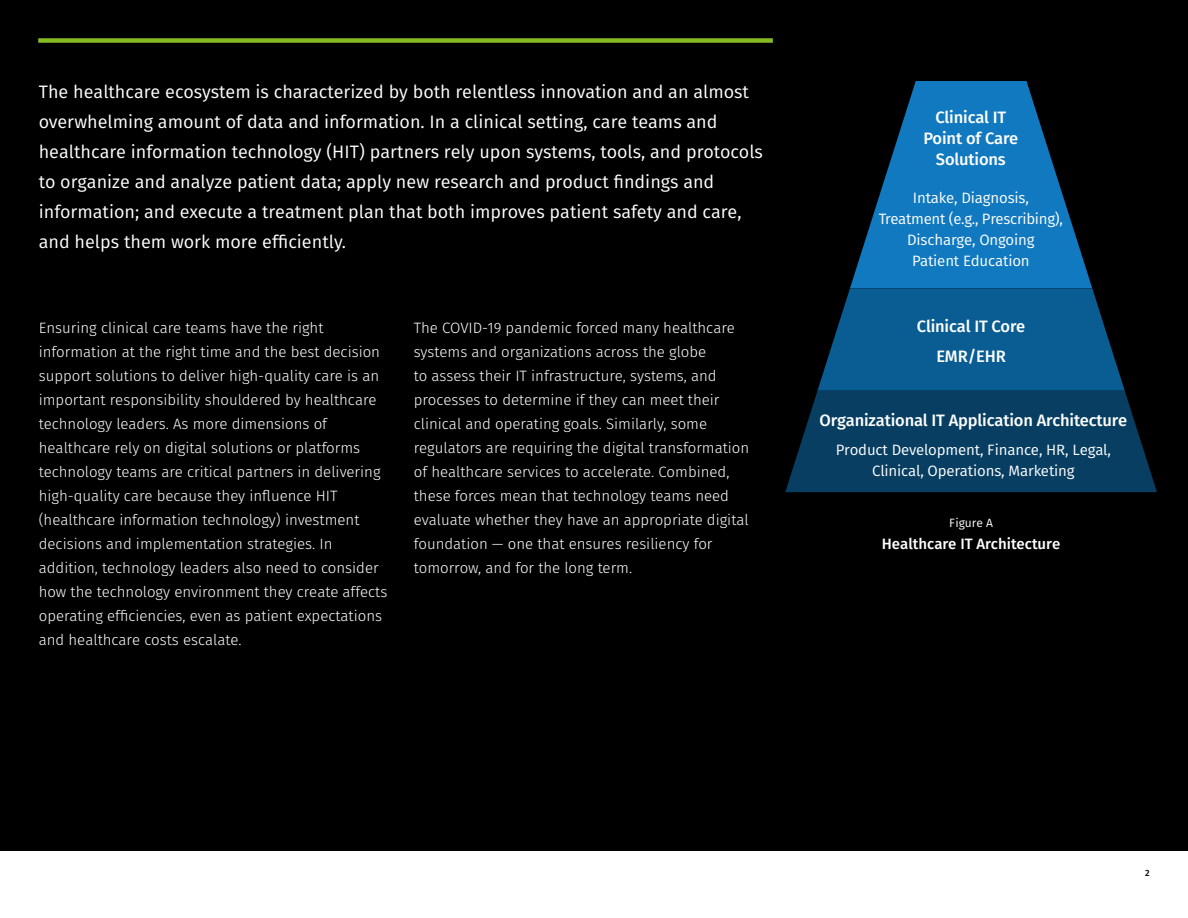
<style>
.page{position:relative;width:1188px;height:918px;background:#fff}
.page>*{position:absolute;margin:0;border:0;box-sizing:border-box;transform-origin:0 0}
.Text-_paragraph_body_-_9_12{font:18px/30px "Fira Sans";color:#fff}
.Text-_paragraph_body_-_9_12-2{font:500 16.5px/21px "Fira Sans";letter-spacing:-.01em;color:#fff;text-align:center}
.Body_text_larger_-_10_16_light{font:300 15px/24px "Fira Sans";color:#fff}
.Text-_paragraph_body_-_9_12-3{font:15px/21px "Fira Sans";letter-spacing:-.01em;color:#fff;text-align:center}
.Subhead_1-16_20{font:500 15px "Fira Sans";color:#fff}
.Subhead_1-16_20-2{font:12px "Fira Sans";color:#fff}
.t1{font:500 9px "Fira Sans";color:#000}
</style>
<div class="page">
<div style="left:0;top:0;width:1188px;height:850px;background:#000"></div>
<div style="left:38px;top:38px;width:735px;height:5px;background:#85bb23"></div>
<svg style="left:785px;top:288px;width:372px;height:204px"></svg>
<svg style="left:850px;top:81px;width:242px;height:207px;fill:#1179bf"></svg>
<p class="Text-_paragraph_body_-_9_12" style="left:39px;top:76px;width:726px">The healthcare ecosystem is characterized by both relentless innovation and an almost overwhelming amount of data and information. In a clinical setting, care teams and healthcare information technology (HIT) partners rely upon systems, tools, and protocols to organize and analyze patient data; apply new research and product findings and information; and execute a treatment plan that both improves patient safety and care, and helps them work more efficiently.</p>
<p class="Body_text_larger_-_10_16_light" style="left:39px;top:315px;width:350px">Ensuring clinical care teams have the right information at the right time and the best decision support solutions to deliver high-quality care is an important responsibility shouldered by healthcare technology leaders. As more dimensions of healthcare rely on digital solutions or platforms technology teams are critical partners in delivering high-quality care because they influence HIT (healthcare information technology) investment decisions and implementation strategies. In addition, technology leaders also need to consider how the technology environment they create affects operating efficiencies, even as patient expectations and healthcare costs escalate.</p>
<p class="Body_text_larger_-_10_16_light" style="left:414px;top:315px;width:337px">The COVID-19 pandemic forced many healthcare systems and organizations across the globe<br>to assess their IT infrastructure, systems, and processes to determine if they can meet their clinical and operating goals. Similarly, some regulators are requiring the digital transformation of healthcare services to accelerate. Combined, these forces mean that technology teams need evaluate whether they have an appropriate digital foundation — one that ensures resiliency for tomorrow, and for the long term.</p>
<p class="Text-_paragraph_body_-_9_12-2" style="left:923px;top:106px;width:96px">Clinical IT<br>Point of Care<br>Solutions</p>
<p class="Text-_paragraph_body_-_9_12-3" style="left:879px;top:187px;width:185px">Intake, Diagnosis,<br>Treatment (e.g., Prescribing),<br>Discharge, Ongoing<br>Patient Education</p>
<p class="Text-_paragraph_body_-_9_12-2" style="left:917px;top:315px;width:110px">Clinical IT Core</p>
<p class="Text-_paragraph_body_-_9_12-2" style="left:936px;top:345px;width:71px">EMR/EHR</p>
<p class="Text-_paragraph_body_-_9_12-2" style="left:820px;top:409px;width:309px">Organizational IT Application Architecture</p>
<p class="Text-_paragraph_body_-_9_12-3" style="left:836px;top:439px;width:277px">Product Development, Finance, HR, Legal,<br>Clinical, Operations, Marketing</p>
<p class="Subhead_1-16_20-2" style="left:949px;top:514px;width:45px">Figure A</p>
<p class="Subhead_1-16_20" style="left:882px;top:532px;width:180px">Healthcare IT Architecture</p>
<p class="t1" style="left:1145px;top:866px;width:6px">2</p>
</div>
